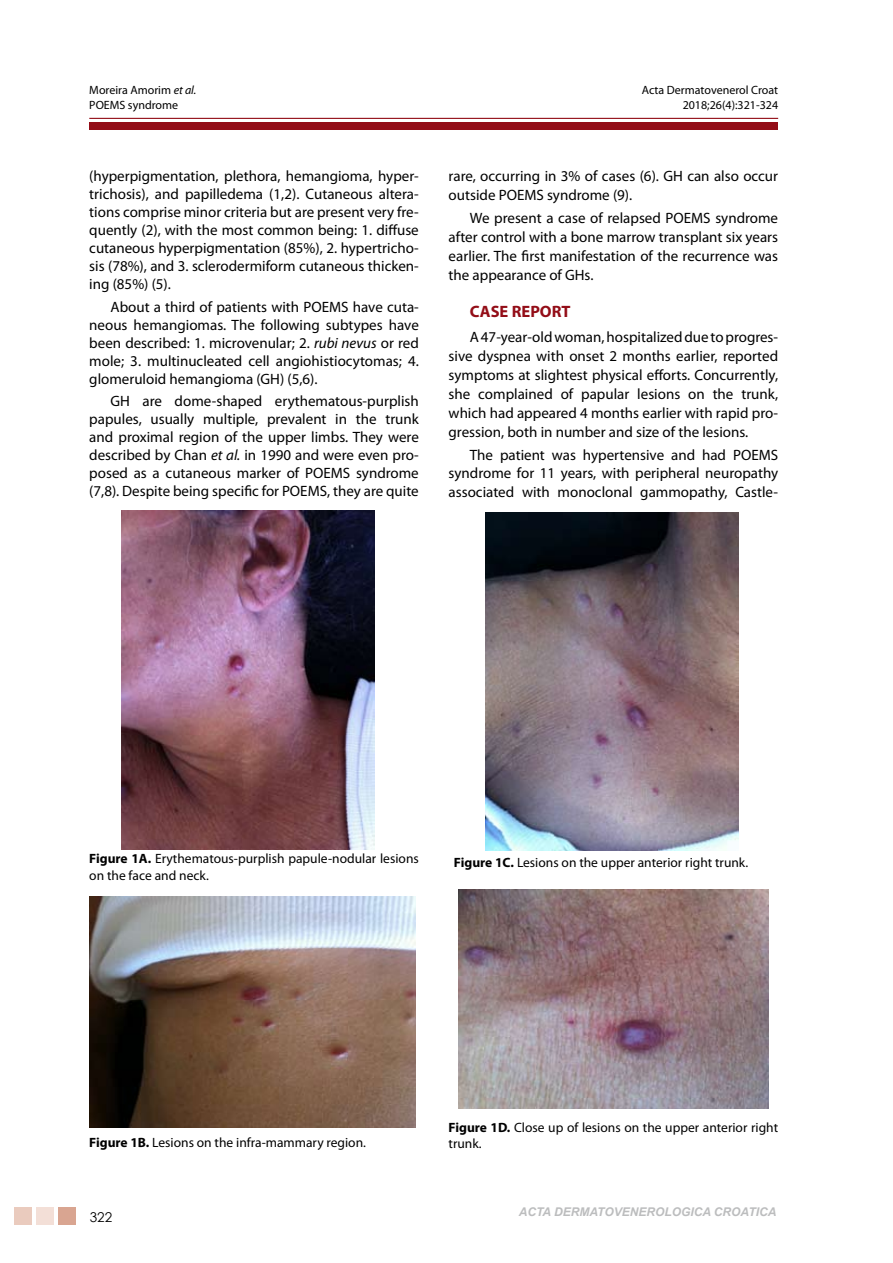
<style>
.page{position:relative;width:893px;height:1263px;background:#fff}
.page>*{position:absolute;margin:0;border:0;box-sizing:border-box;transform-origin:0 0}
.t1{font:700 16.5px "Myriad Pro";color:#930d17}
.t2{font:15px/18px "Myriad Pro";color:#000;text-align:justify}
.t3{font:13.5px/16.5px "Myriad Pro";color:#000}
.t4{font:13.5px "Century Gothic";color:#000}
.t5{font:12px "Myriad Pro";color:#000}
.t6{font:italic 700 12px "Arial";color:#bcbdbe}
.s1{font-style:italic}
.s2{font-weight:700}
</style>
<div class="page">
<div style="left:89px;top:122px;width:689px;height:8px;background:#930d17"></div>
<hr style="left:89px;top:118px;width:689px;height:1px;background:#930d17">
<div style="left:14px;top:1207px;width:18px;height:18px;background:#eacbbe"></div>
<div style="left:36px;top:1207px;width:18px;height:18px;background:#f3dfd7"></div>
<div style="left:59px;top:1207px;width:17px;height:18px;background:#d9a591"></div>
<img style="left:89px;top:897px;width:327px;height:230px">
<img style="left:121px;top:511px;width:253px;height:338px">
<img style="left:486px;top:512px;width:253px;height:339px">
<img style="left:459px;top:890px;width:310px;height:219px">
<p class="t5" style="left:89px;top:83px;width:109px">Moreira Amorim <span class="s1">et al.</span></p>
<p class="t5" style="left:642px;top:83px;width:138px">Acta Dermatovenerol Croat</p>
<p class="t5" style="left:89px;top:97px;width:90px">POEMS syndrome</p>
<p class="t5" style="left:683px;top:97px;width:97px">2018;26(4):321-324</p>
<p class="t2" style="left:89px;top:167px;width:331px">(hyperpigmentation, plethora, hemangioma, hyper&shy;trichosis), and papilledema (1,2). Cutaneous altera&shy;tions comprise minor criteria but are present very fre&shy;quently (2), with the most common being: 1. diffuse cutaneous hyperpigmentation (85%), 2. hypertricho&shy;sis (78%), and 3. sclerodermiform cutaneous thicken&shy;ing (85%) (5).</p>
<p class="t2" style="left:89px;top:297px;width:331px;text-indent:21px">About a third of patients with POEMS have cuta&shy;neous hemangiomas. The following subtypes have been described: 1. microvenular; 2. <span class="s1">rubi nevus</span> or red mole; 3. multinucleated cell angiohistiocytomas; 4. glomeruloid hemangioma (GH) (5,6).</p>
<p class="t2" style="left:89px;top:392px;width:331px;text-indent:21px">GH are dome-shaped erythematous-purplish papules, usually multiple, prevalent in the trunk and proximal region of the upper limbs. They were described by Chan <span class="s1">et al.</span> in 1990 and were even pro&shy;posed as a cutaneous marker of POEMS syndrome (7,8). Despite being specific for POEMS, they are quite</p>
<p class="t2" style="left:449px;top:167px;width:331px;line-height:18.8px">rare, occurring in 3% of cases (6). GH can also occur outside POEMS syndrome (9).</p>
<p class="t2" style="left:449px;top:209px;width:331px;line-height:18.8px;text-indent:21px">We present a case of relapsed POEMS syndrome after control with a bone marrow transplant six years earlier. The first manifestation of the recurrence was the appearance of GHs.</p>
<p class="t1" style="left:470px;top:301px;width:102px">CASE REPORT</p>
<p class="t2" style="left:449px;top:328px;width:331px;line-height:18.8px;text-indent:21px">A 47-year-old woman, hospitalized due to progres&shy;sive dyspnea with onset 2 months earlier, reported symptoms at slightest physical efforts. Concurrently, she complained of papular lesions on the trunk, which had appeared 4 months earlier with rapid pro&shy;gression, both in number and size of the lesions.</p>
<p class="t2" style="left:449px;top:445px;width:331px;line-height:18.8px;text-indent:21px">The patient was hypertensive and had POEMS syndrome for 11 years, with peripheral neuropathy associated with monoclonal gammopathy, Castle-</p>
<p class="t3" style="left:89px;top:850px;width:331px"><span class="s2">Figure 1A.</span> Erythematous-purplish papule-nodular lesions on the face and neck.</p>
<p class="t3" style="left:454px;top:854px;width:296px"><span class="s2">Figure 1C.</span> Lesions on the upper anterior right trunk.</p>
<p class="t3" style="left:89px;top:1134px;width:278px"><span class="s2">Figure 1B.</span> Lesions on the infra-mammary region.</p>
<p class="t4" style="left:90px;top:1207px;width:24px">322</p>
<p class="t3" style="left:449px;top:1118px;width:331px"><span class="s2">Figure 1D.</span> Close up of lesions on the upper anterior right trunk.</p>
<p class="t6" style="left:519px;top:1204px;width:259px">ACTA DERMATOVENEROLOGICA CROATICA</p>
</div>
